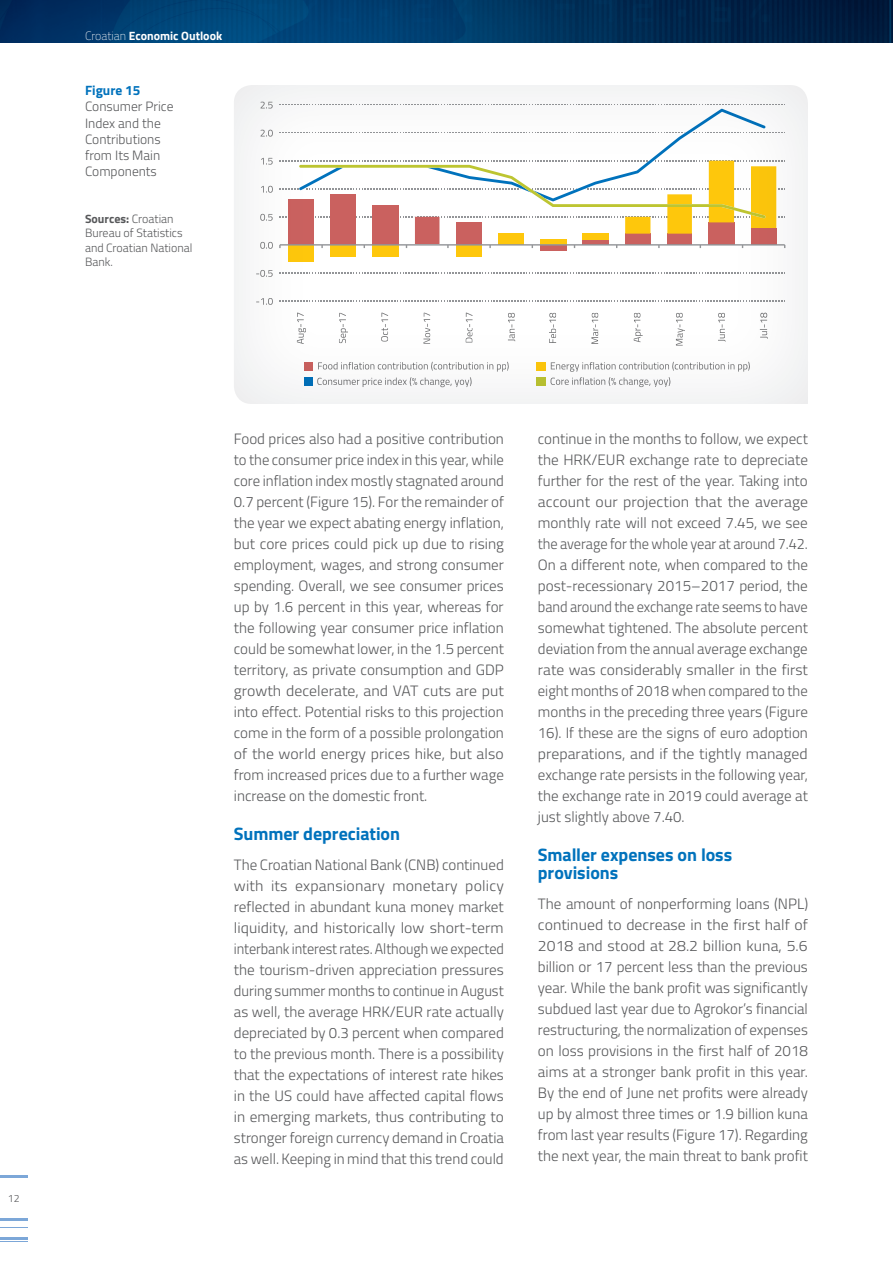
<style>
.page{position:relative;width:893px;height:1263px;background:#fff}
.page>*{position:absolute;margin:0;border:0;box-sizing:border-box;transform-origin:0 0}
.t1{font:700 18px/18px "Titillium";letter-spacing:-.005em;color:#0072bc}
.t2{font:300 15px/21px "Titillium";color:#57585a;text-align:justify}
.t3{font:300 13.5px/16.2px "Titillium";color:#57585a}
.t4{font:700 13.5px "Titillium";color:#0072bc}
.t5{font:300 12px/14.4px "Titillium";color:#57585a}
.t6{font:700 12px "Titillium";color:#fff}
.t7{font:300 10.5px "Titillium";color:#57585a}
.s1{font-weight:100}
.s2{font-weight:700}
</style>
<div class="page">
<img style="left:0;top:0;width:892px;height:43px">
<hr style="left:0;top:1218px;width:28px;height:2px;background:#7ca7d8">
<hr style="left:0;top:1237px;width:28px;height:2px;background:#7ca7d8">
<svg style="left:0;top:1227px;width:28px;height:1px"></svg>
<svg style="left:0;top:1241px;width:28px;height:1px"></svg>
<hr style="left:0;top:1175px;width:28px;height:3px;background:#7ca7d8">
<img style="left:234px;top:85px;width:574px;height:319px">
<svg style="left:280px;top:104px;width:505px;height:1px"></svg>
<svg style="left:280px;top:132px;width:505px;height:1px"></svg>
<svg style="left:280px;top:160px;width:505px;height:1px"></svg>
<svg style="left:280px;top:188px;width:19px;height:1px"></svg>
<svg style="left:280px;top:273px;width:505px;height:1px"></svg>
<svg style="left:280px;top:301px;width:505px;height:1px"></svg>
<img style="left:288px;top:200px;width:26px;height:44px">
<img style="left:331px;top:218px;width:25px;height:26px">
<img style="left:373px;top:218px;width:25px;height:26px">
<img style="left:415px;top:218px;width:24px;height:26px">
<img style="left:456px;top:222px;width:26px;height:22px">
<img style="left:541px;top:248px;width:25px;height:2px">
<img style="left:583px;top:234px;width:25px;height:10px">
<img style="left:625px;top:218px;width:25px;height:26px">
<img style="left:667px;top:218px;width:25px;height:26px">
<img style="left:709px;top:218px;width:25px;height:26px">
<img style="left:751px;top:166px;width:25px;height:78px">
<img style="left:288px;top:248px;width:26px;height:14px">
<img style="left:331px;top:248px;width:25px;height:8px">
<img style="left:373px;top:248px;width:25px;height:8px">
<img style="left:456px;top:248px;width:26px;height:8px">
<img style="left:499px;top:234px;width:25px;height:10px">
<img style="left:541px;top:239px;width:25px;height:5px">
<img style="left:279px;top:244px;width:506px;height:4px">
<img style="left:533px;top:109px;width:232px;height:56px">
<img style="left:299px;top:165px;width:466px;height:53px">
<svg style="left:261px;top:102px;width:12px;height:7px"></svg>
<svg style="left:261px;top:130px;width:12px;height:7px"></svg>
<svg style="left:261px;top:158px;width:12px;height:7px"></svg>
<svg style="left:261px;top:186px;width:12px;height:7px"></svg>
<svg style="left:260px;top:214px;width:13px;height:7px"></svg>
<svg style="left:260px;top:242px;width:13px;height:7px"></svg>
<img style="left:256px;top:270px;width:17px;height:7px">
<img style="left:256px;top:298px;width:17px;height:7px">
<img style="left:297px;top:328px;width:9px;height:16px">
<img style="left:297px;top:313px;width:7px;height:14px">
<img style="left:339px;top:313px;width:9px;height:30px">
<img style="left:381px;top:327px;width:7px;height:15px">
<img style="left:381px;top:313px;width:7px;height:14px">
<img style="left:423px;top:312px;width:7px;height:32px">
<img style="left:465px;top:313px;width:8px;height:30px">
<img style="left:466px;top:313px;width:7px;height:14px">
<img style="left:508px;top:313px;width:7px;height:28px">
<svg style="left:549px;top:339px;width:7px;height:4px"></svg>
<img style="left:549px;top:313px;width:7px;height:25px">
<img style="left:591px;top:313px;width:7px;height:31px">
<img style="left:592px;top:313px;width:6px;height:14px">
<img style="left:633px;top:328px;width:10px;height:14px">
<img style="left:634px;top:313px;width:7px;height:14px">
<img style="left:676px;top:328px;width:9px;height:18px">
<img style="left:676px;top:313px;width:7px;height:14px">
<img style="left:718px;top:313px;width:8px;height:29px">
<img style="left:760px;top:313px;width:8px;height:26px">
<svg style="left:318px;top:362px;width:4px;height:7px"></svg>
<img style="left:323px;top:362px;width:105px;height:7px">
<svg style="left:431px;top:362px;width:6px;height:9px"></svg>
<img style="left:438px;top:362px;width:68px;height:10px">
<svg style="left:507px;top:362px;width:2px;height:9px"></svg>
<img style="left:551px;top:377px;width:119px;height:10px">
<img style="left:317px;top:377px;width:155px;height:10px">
<svg style="left:304px;top:362px;width:8px;height:8px"></svg>
<svg style="left:304px;top:378px;width:8px;height:8px"></svg>
<svg style="left:537px;top:362px;width:8px;height:8px"></svg>
<svg style="left:537px;top:378px;width:8px;height:8px"></svg>
<img style="left:551px;top:362px;width:119px;height:10px">
<svg style="left:672px;top:362px;width:6px;height:9px"></svg>
<img style="left:679px;top:362px;width:68px;height:10px">
<svg style="left:748px;top:362px;width:2px;height:9px"></svg>
<p class="t6" style="left:85px;top:27px;width:139px"><span class="s1">Croatian</span> Economic Outlook</p>
<p class="t4" style="left:85px;top:80px;width:57px">Figure 15</p>
<p class="t3" style="left:85px;top:98px;width:90px">Consumer Price<br>Index and the<br>Contributions from Its Main<br>Components</p>
<p class="t5" style="left:85px;top:211px;width:109px"><span class="s2">Sources:</span> Croatian<br>Bureau of Statistics and Croatian National<br>Bank.</p>
<p class="t7" style="left:8px;top:1191px;width:13px">12</p>
<p class="t2" style="left:234px;top:428px;width:272px">Food prices also had a positive contribution to the consumer price index in this year, while core inflation index mostly stagnated around 0.7 percent (Figure 15). For the remainder of the year we expect abating energy inflation, but core prices could pick up due to rising employment, wages, and strong consumer spending. Overall, we see consumer prices up by 1.6 percent in this year, whereas for the following year consumer price inflation could be somewhat lower, in the 1.5 percent territory, as private consumption and GDP growth decelerate, and VAT cuts are put into effect. Potential risks to this projection come in the form of a possible prolongation of the world energy prices hike, but also from increased prices due to a further wage increase on the domestic front.</p>
<p class="t1" style="left:234px;top:824px;width:168px">Summer depreciation</p>
<p class="t2" style="left:234px;top:853px;width:272px">The Croatian National Bank (CNB) continued with its expansionary monetary policy reflected in abundant kuna money market liquidity, and historically low short-term interbank interest rates. Although we expected the tourism-driven appreciation pressures during summer months to continue in August as well, the average HRK/EUR rate actually depreciated by 0.3 percent when compared to the previous month. There is a possibility that the expectations of interest rate hikes in the US could have affected capital flows in emerging markets, thus contributing to stronger foreign currency demand in Croatia as well. Keeping in mind that this trend could</p>
<p class="t2" style="left:538px;top:428px;width:272px">continue in the months to follow, we expect the HRK/EUR exchange rate to depreciate further for the rest of the year. Taking into account our projection that the average monthly rate will not exceed 7.45, we see the average for the whole year at around 7.42.<br>On a different note, when compared to the post-recessionary 2015–2017 period, the band around the exchange rate seems to have somewhat tightened. The absolute percent deviation from the annual average exchange rate was considerably smaller in the first eight months of 2018 when compared to the months in the preceding three years (Figure 16). If these are the signs of euro adoption preparations, and if the tightly managed exchange rate persists in the following year, the exchange rate in 2019 could average at just slightly above 7.40.</p>
<p class="t1" style="left:538px;top:845px;width:196px">Smaller expenses on loss provisions</p>
<p class="t2" style="left:538px;top:892px;width:272px">The amount of nonperforming loans (NPL) continued to decrease in the first half of 2018 and stood at 28.2 billion kuna, 5.6 billion or 17 percent less than the previous year. While the bank profit was significantly subdued last year due to Agrokor’s financial restructuring, the normalization of expenses on loss provisions in the first half of 2018 aims at a stronger bank profit in this year.<br>By the end of June net profits were already up by almost three times or 1.9 billion kuna from last year results (Figure 17). Regarding the next year, the main threat to bank profit</p>
</div>
